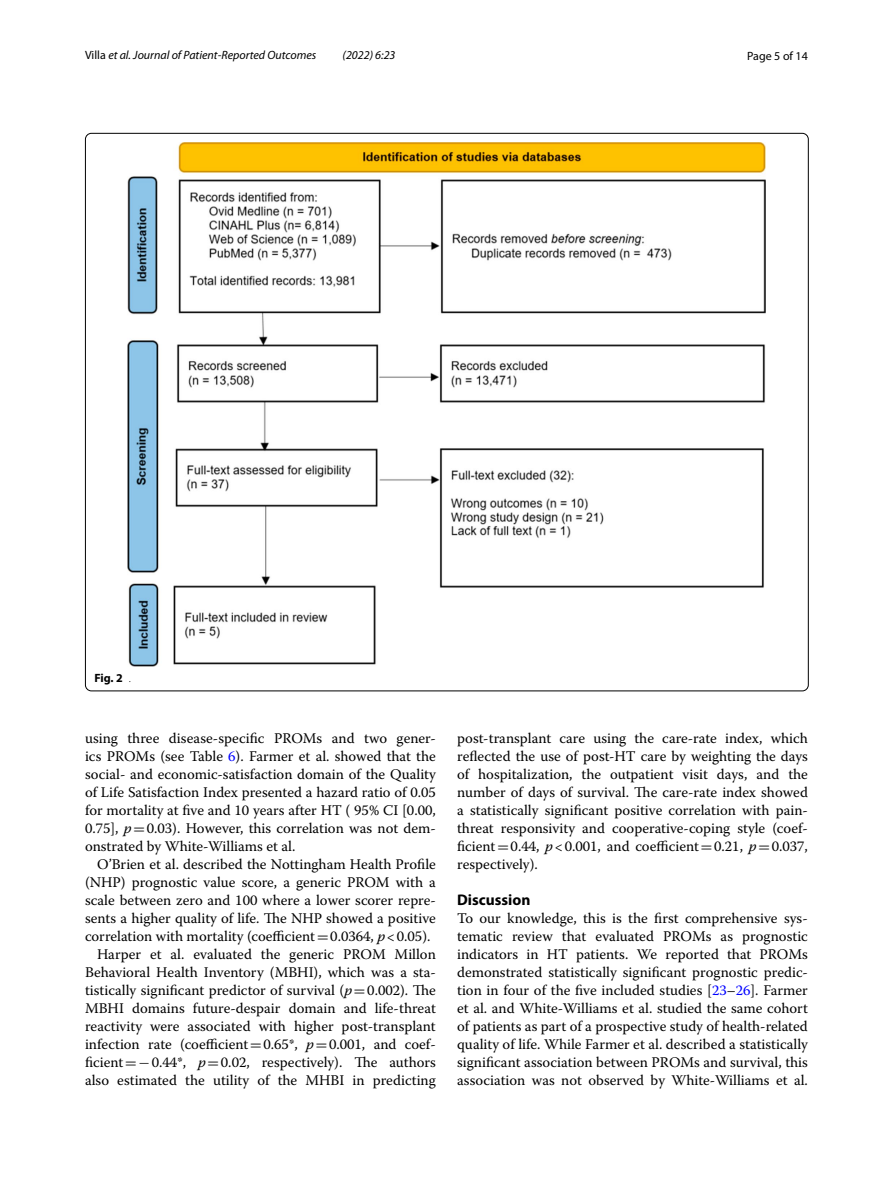
<style>
.page{position:relative;width:893px;height:1187px;background:#fff}
.page>*{position:absolute;margin:0;border:0;box-sizing:border-box;transform-origin:0 0}
.t1{font:700 15.45px "Myriad Pro";color:#000}
.t2{font:14.7px/18px "Warnock Pro";color:#000;text-align:justify}
.t3{font:italic 12px "Myriad Pro";color:#000}
.t4{font:12px "Myriad Pro";color:#000}
.t5{font:700 12px "Myriad Pro";color:#000}
.s1{font-style:normal}
.s2{font-weight:300}
.s3{color:#00f}
.s4{font-style:italic}
.s5{font-family:"MTSY"}
</style>
<div class="page">
<img style="left:128px;top:142px;width:638px;height:524px">
<p class="t3" style="left:85px;top:48px;width:233px"><span class="s1">Villa</span> et al. Journal of Patient-Reported Outcomes</p>
<p class="t3" style="left:343px;top:48px;width:54px">(2022) 6:23</p>
<p class="t4" style="left:747px;top:48px;width:62px">Page 5 of 14</p>
<p class="t5" style="left:94px;top:669px;width:38px">Fig. 2 <span class="s2">.</span></p>
<p class="t2" style="left:85px;top:729px;width:352px">using three disease-specific PROMs and two gener&shy;ics PROMs (see Table <span class="s3">6</span>). Farmer et al. showed that the social- and economic-satisfaction domain of the Quality of Life Satisfaction Index presented a hazard ratio of 0.05 for mortality at five and 10 years after HT ( 95% CI [0.00, 0.75], <span class="s4">p</span><span class="s5">=</span>0.03). However, this correlation was not dem&shy;onstrated by White-Williams et al.</p>
<p class="t2" style="left:97px;top:855px;width:340px">O’Brien et al. described the Nottingham Health Profile</p>
<p class="t2" style="left:85px;top:873px;width:352px">(NHP) prognostic value score, a generic PROM with a</p>
<p class="t2" style="left:85px;top:891px;width:352px">scale between zero and 100 where a lower scorer repre-</p>
<p class="t2" style="left:85px;top:909px;width:352px">sents a higher quality of life. The NHP showed a positive</p>
<p class="t2" style="left:85px;top:927px;width:347px">correlation with mortality (coefficient<span class="s5">=</span>0.0364, <span class="s4">p</span>&lt;0.05).</p>
<p class="t2" style="left:97px;top:945px;width:340px">Harper et al. evaluated the generic PROM Millon</p>
<p class="t2" style="left:85px;top:963px;width:352px">Behavioral Health Inventory (MBHI), which was a sta-</p>
<p class="t2" style="left:85px;top:981px;width:352px">tistically significant predictor of survival (<span class="s4">p</span><span class="s5">=</span>0.002). The</p>
<p class="t2" style="left:85px;top:999px;width:352px">MBHI domains future-despair domain and life-threat</p>
<p class="t2" style="left:85px;top:1017px;width:352px">reactivity were associated with higher post-transplant</p>
<p class="t2" style="left:85px;top:1035px;width:352px">infection rate (coefficient<span class="s5">=</span>0.65*, <span class="s4">p</span><span class="s5">=</span>0.001, and coef-</p>
<p class="t2" style="left:85px;top:1053px;width:352px">ficient<span class="s5">=−</span>0.44*, <span class="s4">p</span><span class="s5">=</span>0.02, respectively). The authors</p>
<p class="t2" style="left:85px;top:1071px;width:352px">also estimated the utility of the MHBI in predicting</p>
<p class="t2" style="left:457px;top:729px;width:352px">post-transplant care using the care-rate index, which reflected the use of post-HT care by weighting the days of hospitalization, the outpatient visit days, and the number of days of survival. The care-rate index showed a statistically significant positive correlation with pain&shy;threat responsivity and cooperative-coping style (coef&shy;ficient<span class="s5">=</span>0.44, <span class="s4">p</span>&lt;0.001, and coefficient<span class="s5">=</span>0.21, <span class="s4">p</span><span class="s5">=</span>0.037, respectively).</p>
<p class="t1" style="left:457px;top:890px;width:75px">Discussion</p>
<p class="t2" style="left:457px;top:909px;width:352px">To our knowledge, this is the first comprehensive sys&shy;tematic review that evaluated PROMs as prognostic indicators in HT patients. We reported that PROMs demonstrated statistically significant prognostic predic&shy;tion in four of the five included studies [<span class="s3">23</span>–<span class="s3">26</span>]. Farmer et al. and White-Williams et al. studied the same cohort of patients as part of a prospective study of health-related quality of life. While Farmer et al. described a statistically significant association between PROMs and survival, this association was not observed by White-Williams et al.</p>
</div>
